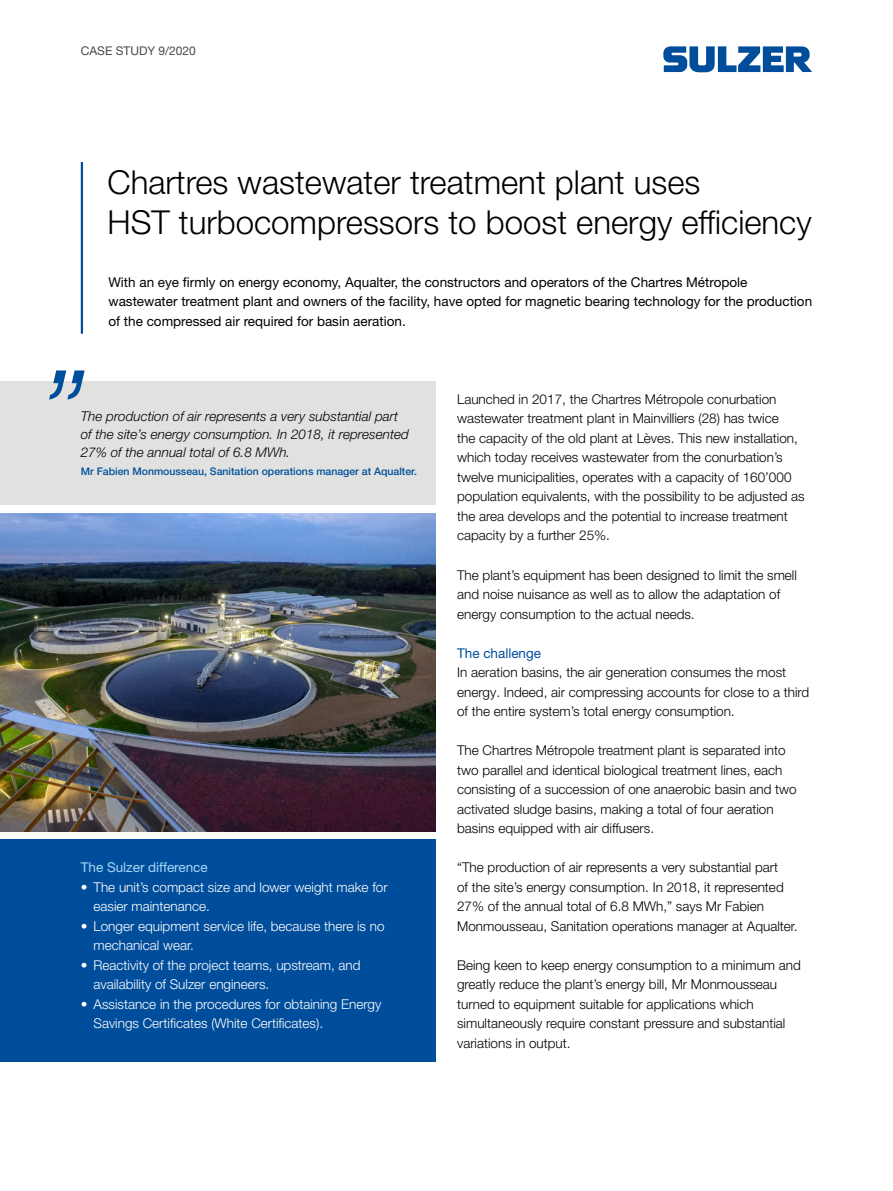
<style>
.page{position:relative;width:893px;height:1191px;background:#fff}
.page>*{position:absolute;margin:0;border:0;box-sizing:border-box;transform-origin:0 0}
.Cover_title{font:300 33px/39.6px "Helvetica Neue LT Pro";color:#000}
.Body_text{font:300 13.5px/19.5px "Helvetica Neue LT Pro";color:#000}
.t1{font:300 13.5px/19.5px "Helvetica Neue LT Pro";color:#fff}
.Lead_text{font:13.5px/19.5px "Helvetica Neue LT Pro";color:#000}
.t2{font:italic 300 13.5px/18px "Helvetica Neue LT Pro";color:#000}
.Subtitle_blue{font:13.5px "Helvetica Neue LT Pro";color:#a7d6f5}
.Subtitle_blue-2{font:13.5px "Helvetica Neue LT Pro";color:#004e9b}
.CASE_STUDY{font:12px "Helvetica Neue LT Pro";color:#4a4a49}
.Quoted_person{font:500 10.5px "Helvetica Neue LT Pro";color:#004e9b}
</style>
<div class="page">
<hr style="left:81px;top:162px;width:2px;height:172px;background:#004e9b">
<svg style="left:663px;top:46px;width:149px;height:26px"></svg>
<div style="left:0;top:381px;width:436px;height:123px;background:#e1e2e0"></div>
<svg style="left:49px;top:370px;width:36px;height:30px"></svg>
<img style="left:0;top:513px;width:436px;height:318px">
<div style="left:0;top:839px;width:436px;height:223px;background:#004e9b"></div>
<p class="CASE_STUDY" style="left:81px;top:43px;width:117px">CASE STUDY 9/2020</p>
<p class="Cover_title" style="left:107px;top:162px;width:706px">Chartres wastewater treatment plant uses<br>HST turbocompressors to boost energy efficiency</p>
<p class="Lead_text" style="left:108px;top:272px;width:705px">With an eye firmly on energy economy, Aqualter, the constructors and operators of the Chartres Métropole wastewater treatment plant and owners of the facility, have opted for magnetic bearing technology for the production of the compressed air required for basin aeration.</p>
<p class="t2" style="left:81px;top:407px;width:329px">The production of air represents a very substantial part of the site’s energy consumption. In 2018, it represented<br>27% of the annual total of 6.8 MWh.</p>
<p class="Quoted_person" style="left:81px;top:465px;width:338px">Mr Fabien Monmousseau, Sanitation operations manager at Aqualter.</p>
<p class="Subtitle_blue" style="left:81px;top:859px;width:128px">The Sulzer difference</p>
<p class="t1" style="left:94px;top:876px;width:296px;text-indent:-13px">• The unit’s compact size and lower weight make for easier maintenance.</p>
<p class="t1" style="left:94px;top:915px;width:293px;text-indent:-13px">• Longer equipment service life, because there is no mechanical wear.</p>
<p class="t1" style="left:94px;top:954px;width:269px;text-indent:-13px">• Reactivity of the project teams, upstream, and availability of Sulzer engineers.</p>
<p class="t1" style="left:94px;top:993px;width:289px;text-indent:-13px">• Assistance in the procedures for obtaining Energy<br>Savings Certificates (White Certificates).</p>
<p class="Body_text" style="left:457px;top:389px;width:349px">Launched in 2017, the Chartres Métropole conurbation wastewater treatment plant in Mainvilliers (28) has twice<br>the capacity of the old plant at Lèves. This new installation, which today receives wastewater from the conurbation’s twelve municipalities, operates with a capacity of 160’000 population equivalents, with the possibility to be adjusted as the area develops and the potential to increase treatment capacity by a further 25%.</p>
<p class="Body_text" style="left:457px;top:564px;width:341px">The plant’s equipment has been designed to limit the smell and noise nuisance as well as to allow the adaptation of energy consumption to the actual needs.</p>
<p class="Subtitle_blue-2" style="left:457px;top:644px;width:86px">The challenge</p>
<p class="Body_text" style="left:457px;top:662px;width:354px">In aeration basins, the air generation consumes the most energy. Indeed, air compressing accounts for close to a third of the entire system’s total energy consumption.</p>
<p class="Body_text" style="left:457px;top:740px;width:341px">The Chartres Métropole treatment plant is separated into two parallel and identical biological treatment lines, each consisting of a succession of one anaerobic basin and two activated sludge basins, making a total of four aeration basins equipped with air diffusers.</p>
<p class="Body_text" style="left:457px;top:857px;width:342px">“The production of air represents a very substantial part<br>of the site’s energy consumption. In 2018, it represented 27% of the annual total of 6.8 MWh,” says Mr Fabien Monmousseau, Sanitation operations manager at Aqualter.</p>
<p class="Body_text" style="left:457px;top:954px;width:345px">Being keen to keep energy consumption to a minimum and greatly reduce the plant’s energy bill, Mr Monmousseau turned to equipment suitable for applications which simultaneously require constant pressure and substantial variations in output.</p>
</div>
